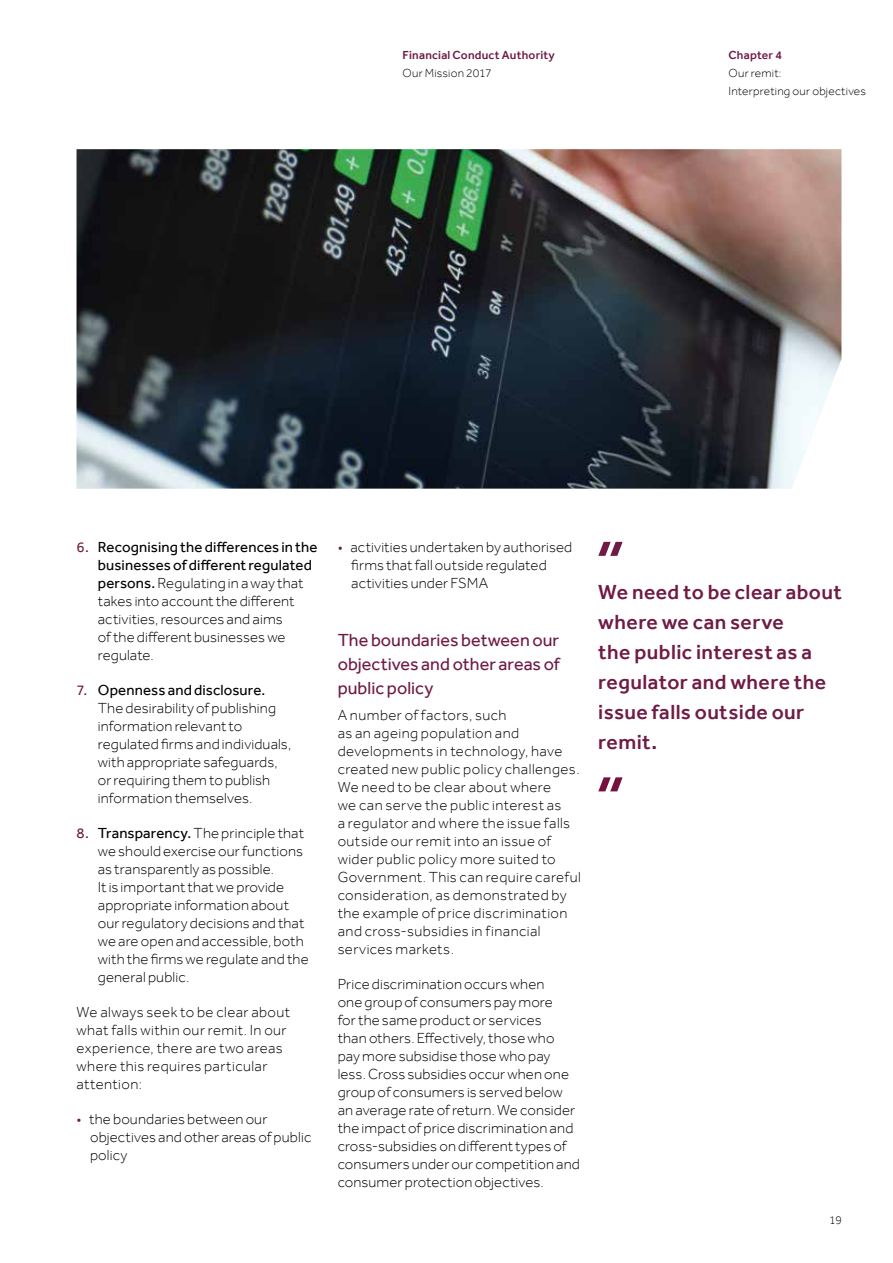
<style>
.page{position:relative;width:893px;height:1263px;background:#fff}
.page>*{position:absolute;margin:0;border:0;box-sizing:border-box;transform-origin:0 0}
.t1{font:500 21px/30px "Effra";letter-spacing:.02em;color:#701b45}
.t2{font:18px/24px "Effra";letter-spacing:.005em;color:#701b45;text-align:justify}
.t3{font:300 15px/18px "Effra";letter-spacing:.01em;color:#000}
.t4{font:300 15px/18px "Effra";letter-spacing:.03em;color:#000}
.t5{font:300 12px/18px "Effra";letter-spacing:.015em;color:#000}
.t6{font:500 12px "Effra";letter-spacing:.02em;color:#701b45}
.s1{font-weight:400;color:#701b45}
.s2{font-weight:400}
.s3{color:#701b45}
</style>
<div class="page">
<img style="left:77px;top:149px;width:764px;height:340px">
<svg style="left:598px;top:542px;width:25px;height:14px"></svg>
<svg style="left:598px;top:777px;width:25px;height:14px"></svg>
<p class="t6" style="left:403px;top:48px;width:154px">Financial Conduct Authority</p>
<p class="t5" style="left:403px;top:64px;width:91px">Our Mission 2017</p>
<p class="t6" style="left:729px;top:48px;width:55px">Chapter 4</p>
<p class="t5" style="left:729px;top:64px;width:139px">Our remit:<br>Interpreting our objectives</p>
<p class="t3" style="left:98px;top:538px;width:221px;text-indent:-21px"><span class="s1">6.</span> <span class="s2">Recognising the differences in the businesses of different regulated persons.</span>Regulating in a way that takes into account the different activities, resources and aims<br>of the different businesses we regulate.</p>
<p class="t3" style="left:98px;top:681px;width:195px;text-indent:-21px"><span class="s1">7.</span> <span class="s2">Openness and disclosure.<br></span>The desirability of publishing information relevant to regulated firms and individuals, with appropriate safeguards, or requiring them to publish information themselves.</p>
<p class="t3" style="left:98px;top:824px;width:212px;text-indent:-21px"><span class="s1">8.</span> <span class="s2">Transparency.</span>The principle that we should exercise our functions as transparently as possible.<br>It is important that we provide appropriate information about our regulatory decisions and that we are open and accessible, both with the firms we regulate and the general public.</p>
<p class="t4" style="left:77px;top:1003px;width:215px">We always seek to be clear about what falls within our remit. In our experience, there are two areas where this requires particular attention:</p>
<p class="t3" style="left:90px;top:1110px;width:223px;text-indent:-14px"><span class="s3">•</span> the boundaries between our objectives and other areas of public policy</p>
<p class="t3" style="left:351px;top:538px;width:223px;text-indent:-14px"><span class="s3">•</span> activities undertaken by authorised firms that fall outside regulated activities under FSMA</p>
<p class="t2" style="left:338px;top:628px;width:224px">The boundaries between our objectives and other areas of public policy</p>
<p class="t4" style="left:338px;top:706px;width:245px">A number of factors, such<br>as an ageing population and developments in technology, have created new public policy challenges.<br>We need to be clear about where<br>we can serve the public interest as<br>a regulator and where the issue falls outside our remit into an issue of wider public policy more suited to<br>Government. This can require careful consideration, as demonstrated by the example of price discrimination and cross-subsidies in financial services markets.</p>
<p class="t3" style="left:338px;top:975px;width:244px">Price discrimination occurs when<br>one group of consumers pay more<br>for the same product or services<br>than others. Effectively, those who pay more subsidise those who pay less. Cross subsidies occur when one group of consumers is served below an average rate of return. We consider the impact of price discrimination and cross-subsidies on different types of consumers under our competition and consumer protection objectives.</p>
<h1 class="t1" style="left:598px;top:576px;width:245px">We need to be clear about where we can serve<br>the public interest as a regulator and where the issue falls outside our remit.</h1>
<p class="t5" style="left:829px;top:1211px;width:14px">19</p>
</div>
